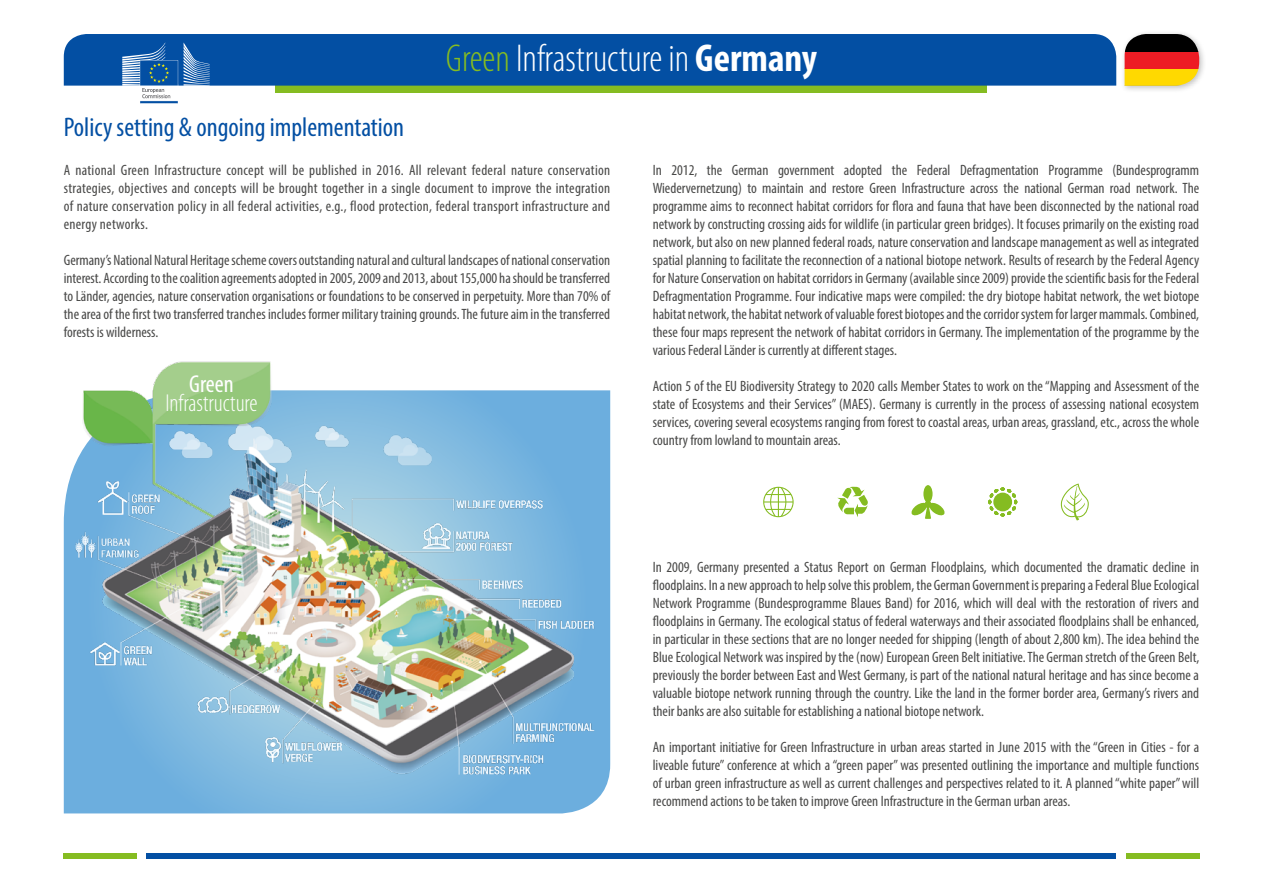
<style>
.page{position:relative;width:1263px;height:893px;background:#fff}
.page>*{position:absolute;margin:0;border:0;box-sizing:border-box;transform-origin:0 0}
.t1{font:300 condensed 39px "Myriad Pro";color:#fff}
.t2{font:condensed 27px "Myriad Pro";color:#034fa3}
.t3{font:300 condensed 24.6px "Myriad Pro";color:#fff}
.t4{font:condensed 24.6px "Myriad Pro";color:#fff}
.t5{font:condensed 15px/18px "Myriad Pro";color:#484847;text-align:justify}
.s1{color:#85bc21}
.s2{font-weight:700}
</style>
<div class="page">
<div style="left:147px;top:853px;width:969px;height:6px;background:#034fa3"></div>
<div style="left:1126px;top:853px;width:73px;height:6px;background:#85bc21"></div>
<div style="left:64px;top:853px;width:73px;height:6px;background:#85bc21"></div>
<div style="left:276px;top:41px;width:711px;height:51px;background:#85bc21"></div>
<div style="left:64px;top:34px;width:1052px;height:52px;background:#034fa3"></div>
<svg style="left:184px;top:42px;width:26px;height:44px"></svg>
<svg style="left:122px;top:42px;width:56px;height:61px"></svg>
<div style="left:1120px;top:29px;width:87px;height:64px;background:#000;opacity:.25"></div>
<div style="left:1124px;top:68px;width:75px;height:18px;background:#ffd900"></div>
<div style="left:1124px;top:51px;width:75px;height:17px;background:#ed1c24"></div>
<svg style="left:1124px;top:34px;width:75px;height:17px"></svg>
<svg style="left:64px;top:390px;width:546px;height:423px;background:#79b5e0"></svg>
<svg style="left:988px;top:487px;width:29px;height:29px"></svg>
<svg style="left:837px;top:486px;width:31px;height:31px"></svg>
<div style="left:923px;top:485px;width:9px;height:18px;background:#85bc21;border-radius:50%"></div>
<svg style="left:911px;top:501px;width:34px;height:18px"></svg>
<svg style="left:1061px;top:484px;width:28px;height:36px"></svg>
<svg style="left:763px;top:487px;width:31px;height:30px"></svg>
<img style="left:73px;top:361px;width:526px;height:418px">
<h2 class="t2" style="left:64px;top:111px;width:342px">Policy setting &amp; ongoing implementation</h2>
<h1 class="t1" style="left:446px;top:37px;width:373px"><span class="s1">Green</span> Infrastructure in <span class="s2">Germany</span></h1>
<p class="t5" style="left:64px;top:161px;width:548px">A national Green Infrastructure concept will be published in 2016. All relevant federal nature conservation strategies, objectives and concepts will be brought together in a single document to improve the integration of nature conservation policy in all federal activities, e.g., flood protection, federal transport infrastructure and energy networks.</p>
<p class="t5" style="left:64px;top:251px;width:548px">Germany’s National Natural Heritage scheme covers outstanding natural and cultural landscapes of national conservation interest. According to the coalition agreements adopted in 2005, 2009 and 2013, about 155,000 ha should be transferred to Länder, agencies, nature conservation organisations or foundations to be conserved in perpetuity. More than 70% of the area of the first two transferred tranches includes former military training grounds. The future aim in the transferred forests is wilderness.</p>
<h3 class="t4" style="left:189px;top:369px;width:46px">Green</h3>
<h3 class="t3" style="left:165px;top:390px;width:94px">Infrastructure</h3>
<p class="t5" style="left:653px;top:161px;width:548px">In 2012, the German government adopted the Federal Defragmentation Programme (Bundesprogramm Wiedervernetzung) to maintain and restore Green Infrastructure across the national German road network. The programme aims to reconnect habitat corridors for flora and fauna that have been disconnected by the national road network by constructing crossing aids for wildlife (in particular green bridges). It focuses primarily on the existing road network, but also on new planned federal roads, nature conservation and landscape management as well as integrated spatial planning to facilitate the reconnection of a national biotope network. Results of research by the Federal Agency for Nature Conservation on habitat corridors in Germany (available since 2009) provide the scientific basis for the Federal Defragmentation Programme. Four indicative maps were compiled: the dry biotope habitat network, the wet biotope habitat network, the habitat network of valuable forest biotopes and the corridor system for larger mammals. Combined, these four maps represent the network of habitat corridors in Germany. The implementation of the programme by the various Federal Länder is currently at different stages.</p>
<p class="t5" style="left:653px;top:377px;width:548px">Action 5 of the EU Biodiversity Strategy to 2020 calls Member States to work on the “Mapping and Assessment of the state of Ecosystems and their Services” (MAES). Germany is currently in the process of assessing national ecosystem services, covering several ecosystems ranging from forest to coastal areas, urban areas, grassland, etc., across the whole country from lowland to mountain areas.</p>
<p class="t5" style="left:653px;top:558px;width:548px">In 2009, Germany presented a Status Report on German Floodplains, which documented the dramatic decline in floodplains. In a new approach to help solve this problem, the German Government is preparing a Federal Blue Ecological Network Programme (Bundesprogramme Blaues Band) for 2016, which will deal with the restoration of rivers and floodplains in Germany. The ecological status of federal waterways and their associated floodplains shall be enhanced, in particular in these sections that are no longer needed for shipping (length of about 2,800 km). The idea behind the Blue Ecological Network was inspired by the (now) European Green Belt initiative. The German stretch of the Green Belt, previously the border between East and West Germany, is part of the national natural heritage and has since become a valuable biotope network running through the country. Like the land in the former border area, Germany’s rivers and their banks are also suitable for establishing a national biotope network.</p>
<p class="t5" style="left:653px;top:738px;width:548px">An important initiative for Green Infrastructure in urban areas started in June 2015 with the “Green in Cities - for a liveable future” conference at which a “green paper” was presented outlining the importance and multiple functions of urban green infrastructure as well as current challenges and perspectives related to it. A planned “white paper” will recommend actions to be taken to improve Green Infrastructure in the German urban areas.</p>
</div>
